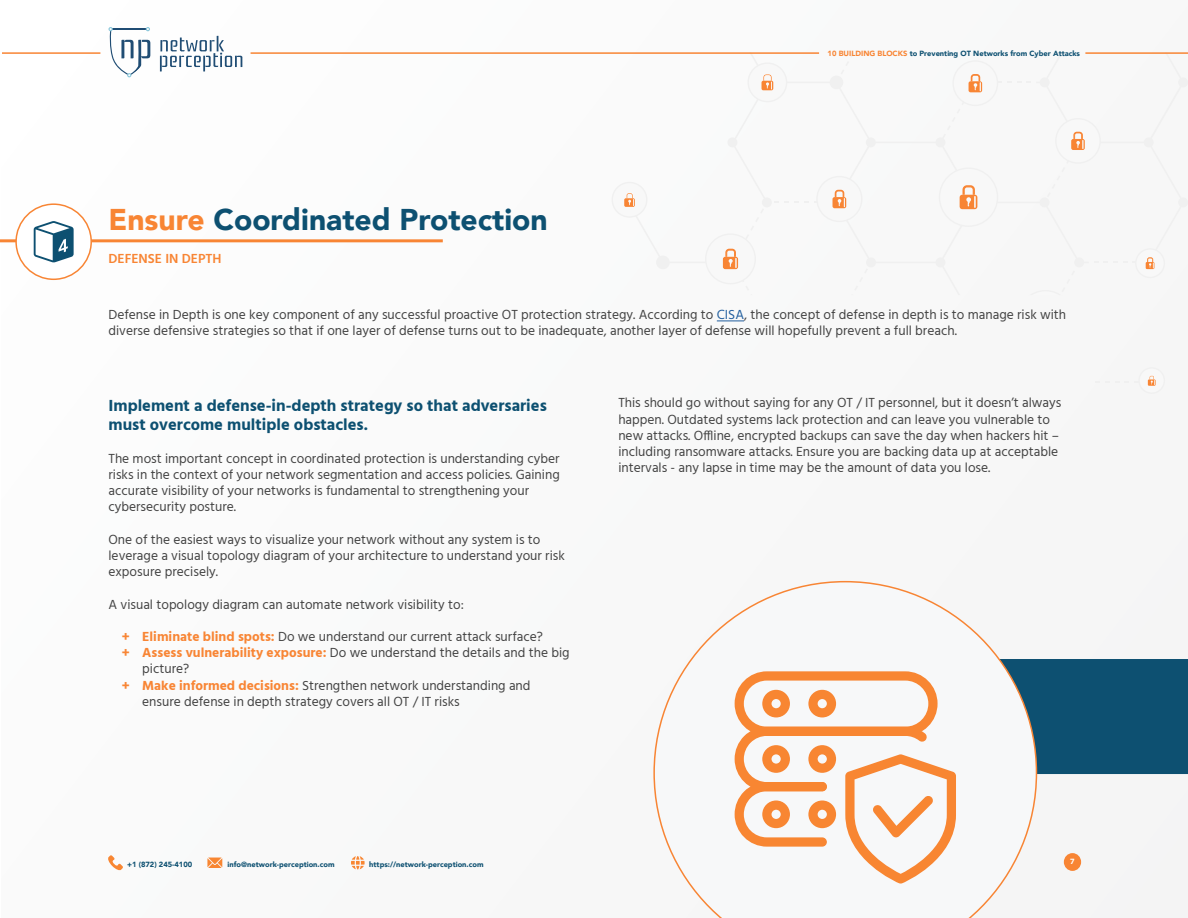
<style>
.page{position:relative;width:1188px;height:918px;background:#fff}
.page>*{position:absolute;margin:0;border:0;box-sizing:border-box;transform-origin:0 0}
.t1{font:900 30px "Avenir";color:#0d5071}
.t2{font:700 16.5px/19.8px "Hind";color:#0d5071}
.t3{font:13.5px/16.2px "Hind";color:#444}
.t4{font:600 13.5px "Hind";color:#f88534}
.t5{font:900 7.5px "Avenir";color:#0d5071}
.t6{font:900 7.5px "Avenir";color:#fff}
.s1{color:#f88534}
.s2{color:#215e9e}
.s3{font-weight:700;color:#f88534}
</style>
<div class="page">
<svg style="left:1095px;top:382px;width:43px;height:1px"></svg>
<div style="left:1074px;top:377px;width:10px;height:10px;background:#f7f7f7;border-radius:50%"></div>
<svg style="left:728px;top:52px;width:219px;height:270px"></svg>
<div style="left:817px;top:177px;width:45px;height:44px;background:#f8f8f8;border-radius:50%"></div>
<div style="left:816px;top:176px;width:46px;height:46px;border:1px solid #f0f0f0;border-radius:50%"></div>
<svg style="left:774px;top:190px;width:72px;height:18px"></svg>
<div style="left:1019px;top:291px;width:53px;height:53px;background:#f8f8f8;border-radius:50%"></div>
<div style="left:748px;top:63px;width:39px;height:39px;background:#f8f8f8;border-radius:50%"></div>
<div style="left:748px;top:62px;width:39px;height:40px;border:1px solid #f0f0f0;border-radius:50%"></div>
<svg style="left:762px;top:74px;width:11px;height:16px"></svg>
<div style="left:819px;top:305px;width:35px;height:35px;background:#f8f8f8;border-radius:50%"></div>
<div style="left:819px;top:304px;width:36px;height:37px;border:1px solid #f0f0f0;border-radius:50%"></div>
<div style="left:612px;top:182px;width:35px;height:35px;background:#f8f8f8;border-radius:50%"></div>
<div style="left:612px;top:182px;width:35px;height:36px;border:1px solid #f0f0f0;border-radius:50%"></div>
<svg style="left:621px;top:193px;width:143px;height:102px"></svg>
<div style="left:1139px;top:368px;width:25px;height:25px;background:#f8f8f8;border-radius:50%"></div>
<div style="left:1138px;top:367px;width:27px;height:27px;border:1px solid #f0f0f0;border-radius:50%"></div>
<svg style="left:1148px;top:375px;width:8px;height:11px"></svg>
<div style="left:939px;top:168px;width:59px;height:58px;background:#f8f8f8;border-radius:50%"></div>
<svg style="left:947px;top:52px;width:241px;height:243px"></svg>
<svg style="left:108px;top:27px;width:42px;height:50px"></svg>
<svg style="left:160px;top:36px;width:82px;height:36px"></svg>
<svg style="left:108px;top:855px;width:15px;height:15px"></svg>
<svg style="left:207px;top:858px;width:15px;height:10px"></svg>
<svg style="left:351px;top:856px;width:14px;height:14px"></svg>
<div style="left:1064px;top:853px;width:17px;height:18px;background:#f88534;border-radius:50%"></div>
<hr style="left:251px;top:52px;width:568px;height:2px;background:#f88534">
<hr style="left:2px;top:52px;width:98px;height:2px;background:#f88534">
<hr style="left:1085px;top:52px;width:103px;height:2px;background:#f88534">
<div style="left:1037px;top:659px;width:151px;height:115px;background:#0d5071"></div>
<hr style="left:0;top:239px;width:443px;height:3px;background:#f88534">
<div style="left:16px;top:204px;width:75px;height:75px;background:#fff;border-radius:50%"></div>
<div style="left:15px;top:203px;width:77px;height:77px;border:2px solid #f88534;border-radius:50%"></div>
<svg style="left:34px;top:221px;width:40px;height:42px"></svg>
<svg style="left:717px;top:321px;width:27px;height:1px"></svg>
<svg style="left:653px;top:581px;width:384px;height:337px"></svg>
<svg style="left:735px;top:671px;width:221px;height:213px"></svg>
<h1 class="t1" style="left:108px;top:206px;width:441px"><span class="s1">Ensure</span> Coordinated Protection</h1>
<p class="t4" style="left:108px;top:250px;width:115px">DEFENSE IN DEPTH</p>
<p class="t5" style="left:828px;top:50px;width:254px"><span class="s1">10 BUILDING BLOCKS</span> to Preventing OT Networks from Cyber Attacks</p>
<p class="t3" style="left:108px;top:308px;width:959px">Defense in Depth is one key component of any successful proactive OT protection strategy. According to <span class="s2">CISA</span>, the concept of defense in depth is to manage risk with diverse defensive strategies so that if one layer of defense turns out to be inadequate, another layer of defense will hopefully prevent a full breach.</p>
<p class="t2" style="left:108px;top:396px;width:440px">Implement a defense-in-depth strategy so that adversaries must overcome multiple obstacles.</p>
<p class="t3" style="left:108px;top:451px;width:453px">The most important concept in coordinated protection is understanding cyber risks in the context of your network segmentation and access policies. Gaining accurate visibility of your networks is fundamental to strengthening your cybersecurity posture.</p>
<p class="t3" style="left:108px;top:532px;width:458px">One of the easiest ways to visualize your network without any system is to leverage a visual topology diagram of your architecture to understand your risk exposure precisely.</p>
<p class="t3" style="left:108px;top:597px;width:357px">A visual topology diagram can automate network visibility to:</p>
<p class="t3" style="left:122px;top:629px;width:422px"><span class="s3">+ Eliminate blind spots:</span> Do we understand our current attack surface?</p>
<p class="t3" style="left:122px;top:646px;width:449px"><span class="s3">+ Assess vulnerability exposure:</span> Do we understand the details and the big</p>
<p class="t3" style="left:142px;top:662px;width:48px">picture?</p>
<p class="t3" style="left:122px;top:678px;width:410px"><span class="s3">+ Make informed decisions:</span> Strengthen network understanding and</p>
<p class="t3" style="left:142px;top:694px;width:319px">ensure defense in depth strategy covers all OT / IT risks</p>
<p class="t3" style="left:618px;top:396px;width:445px">This should go without saying for any OT / IT personnel, but it doesn’t always happen. Outdated systems lack protection and can leave you vulnerable to new attacks. Offline, encrypted backups can save the day when hackers hit – including ransomware attacks. Ensure you are backing data up at acceptable intervals - any lapse in time may be the amount of data you lose.</p>
<p class="t5" style="left:127px;top:861px;width:67px">+1 (872) 245-4100</p>
<p class="t5" style="left:228px;top:861px;width:108px">info@network-perception.com</p>
<p class="t5" style="left:369px;top:861px;width:116px">https://network-perception.com</p>
<p class="t6" style="left:1070px;top:859px;width:6px">7</p>
</div>
